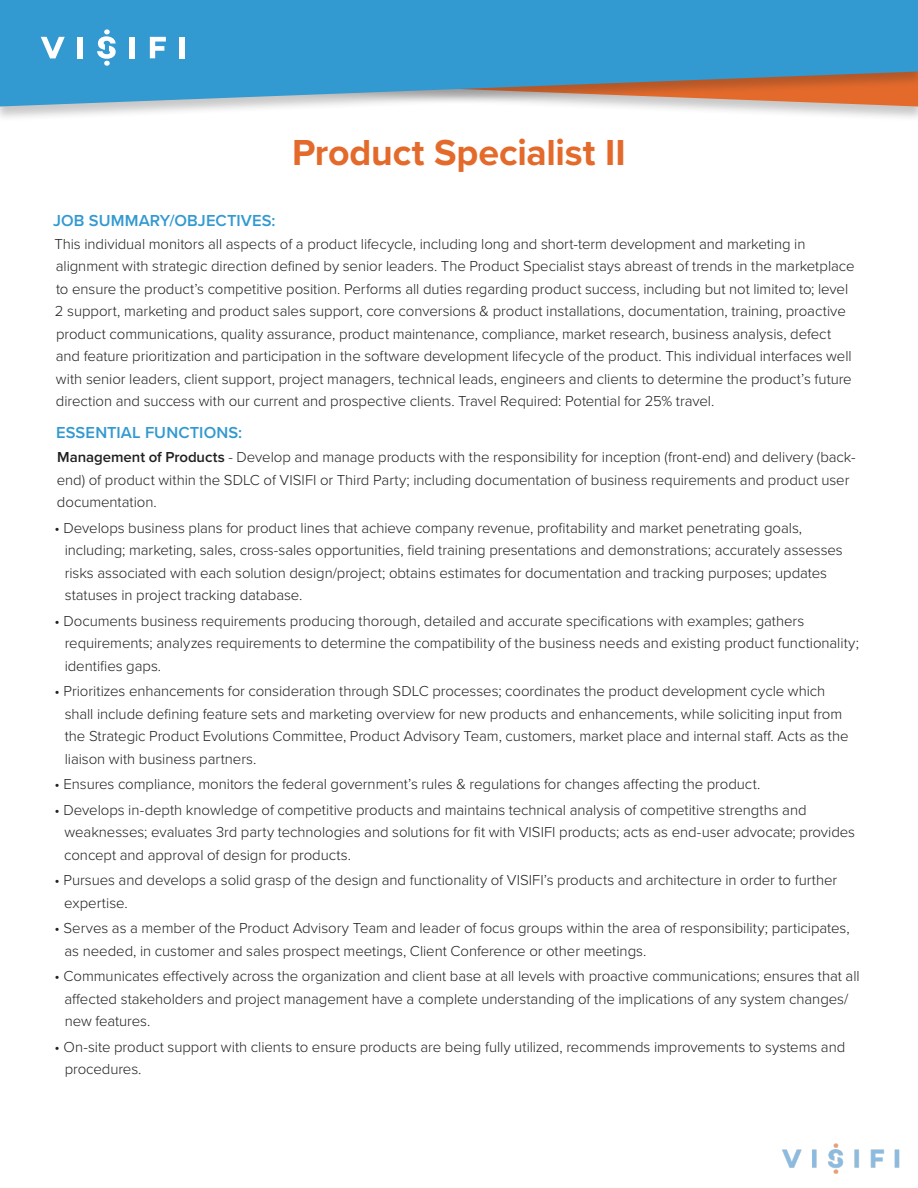
<style>
.page{position:relative;width:918px;height:1188px;background:#fff}
.page>*{position:absolute;margin:0;border:0;box-sizing:border-box;transform-origin:0 0}
.t1{font:700 37.5px "Proxima Nova";letter-spacing:-.005em;color:#e46a2b}
.t2{font:600 16.5px "Proxima Nova";letter-spacing:.01em;color:#3299d1}
.t3{font:300 15px/22.5px "Proxima Nova";letter-spacing:-.005em;color:#231f20}
.s1{font-weight:600}
</style>
<div class="page">
<div style="left:0;top:0;width:918px;height:122px;background:#231f20;opacity:.25"></div>
<svg style="left:0;top:0;width:918px;height:106px;background:#4c99c3"></svg>
<svg style="left:41px;top:37px;width:24px;height:21px"></svg>
<div style="left:78px;top:37px;width:5px;height:21px;background:#fff"></div>
<div style="left:130px;top:37px;width:5px;height:21px;background:#fff"></div>
<svg style="left:150px;top:37px;width:16px;height:21px"></svg>
<div style="left:179px;top:37px;width:6px;height:21px;background:#fff"></div>
<svg style="left:97px;top:29px;width:19px;height:37px"></svg>
<img style="left:782px;top:1143px;width:118px;height:31px">
<p class="t2" style="left:53px;top:208px;width:224px">JOB SUMMARY/OBJECTIVES:</p>
<p class="t1" style="left:292px;top:124px;width:335px">Product Specialist II</p>
<p class="t3" style="left:54px;top:231px;width:802px">This individual monitors all aspects of a product lifecycle, including long and short-term development and marketing in alignment with strategic direction defined by senior leaders. The Product Specialist stays abreast of trends in the marketplace to ensure the product’s competitive position. Performs all duties regarding product success, including but not limited to; level 2 support, marketing and product sales support, core conversions &amp; product installations, documentation, training, proactive product communications, quality assurance, product maintenance, compliance, market research, business analysis, defect and feature prioritization and participation in the software development lifecycle of the product. This individual interfaces well with senior leaders, client support, project managers, technical leads, engineers and clients to determine the product’s future direction and success with our current and prospective clients. Travel Required: Potential for 25% travel.</p>
<p class="t2" style="left:56px;top:420px;width:188px">ESSENTIAL FUNCTIONS:</p>
<p class="t3" style="left:57px;top:445px;width:800px"><span class="s1">Management of Products</span> - Develop and manage products with the responsibility for inception (front-end) and delivery (back&shy;end) of product within the SDLC of VISIFI or Third Party; including documentation of business requirements and product user documentation.</p>
<p class="t3" style="left:65px;top:516px;width:780px;text-indent:-10px">• Develops business plans for product lines that achieve company revenue, profitability and market penetrating goals, including; marketing, sales, cross-sales opportunities, field training presentations and demonstrations; accurately assesses risks associated with each solution design/project; obtains estimates for documentation and tracking purposes; updates statuses in project tracking database.</p>
<p class="t3" style="left:65px;top:609px;width:796px;text-indent:-10px">• Documents business requirements producing thorough, detailed and accurate specifications with examples; gathers requirements; analyzes requirements to determine the compatibility of the business needs and existing product functionality; identifies gaps.</p>
<p class="t3" style="left:65px;top:679px;width:785px;text-indent:-10px">• Prioritizes enhancements for consideration through SDLC processes; coordinates the product development cycle which shall include defining feature sets and marketing overview for new products and enhancements, while soliciting input from the Strategic Product Evolutions Committee, Product Advisory Team, customers, market place and internal staff. Acts as the liaison with business partners.</p>
<p class="t3" style="left:55px;top:772px;width:707px">• Ensures compliance, monitors the federal government’s rules &amp; regulations for changes affecting the product.</p>
<p class="t3" style="left:64px;top:798px;width:792px;text-indent:-10px">• Develops in-depth knowledge of competitive products and maintains technical analysis of competitive strengths and weaknesses; evaluates 3rd party technologies and solutions for fit with VISIFI products; acts as end-user advocate; provides concept and approval of design for products.</p>
<p class="t3" style="left:64px;top:868px;width:775px;text-indent:-10px">• Pursues and develops a solid grasp of the design and functionality of VISIFI’s products and architecture in order to further expertise.</p>
<p class="t3" style="left:64px;top:916px;width:787px;text-indent:-10px">• Serves as a member of the Product Advisory Team and leader of focus groups within the area of responsibility; participates, as needed, in customer and sales prospect meetings, Client Conference or other meetings.</p>
<p class="t3" style="left:64px;top:964px;width:797px;text-indent:-10px">• Communicates effectively across the organization and client base at all levels with proactive communications; ensures that all affected stakeholders and project management have a complete understanding of the implications of any system changes/ new features.</p>
<p class="t3" style="left:65px;top:1035px;width:782px;text-indent:-10px">• On-site product support with clients to ensure products are being fully utilized, recommends improvements to systems and procedures.</p>
</div>
